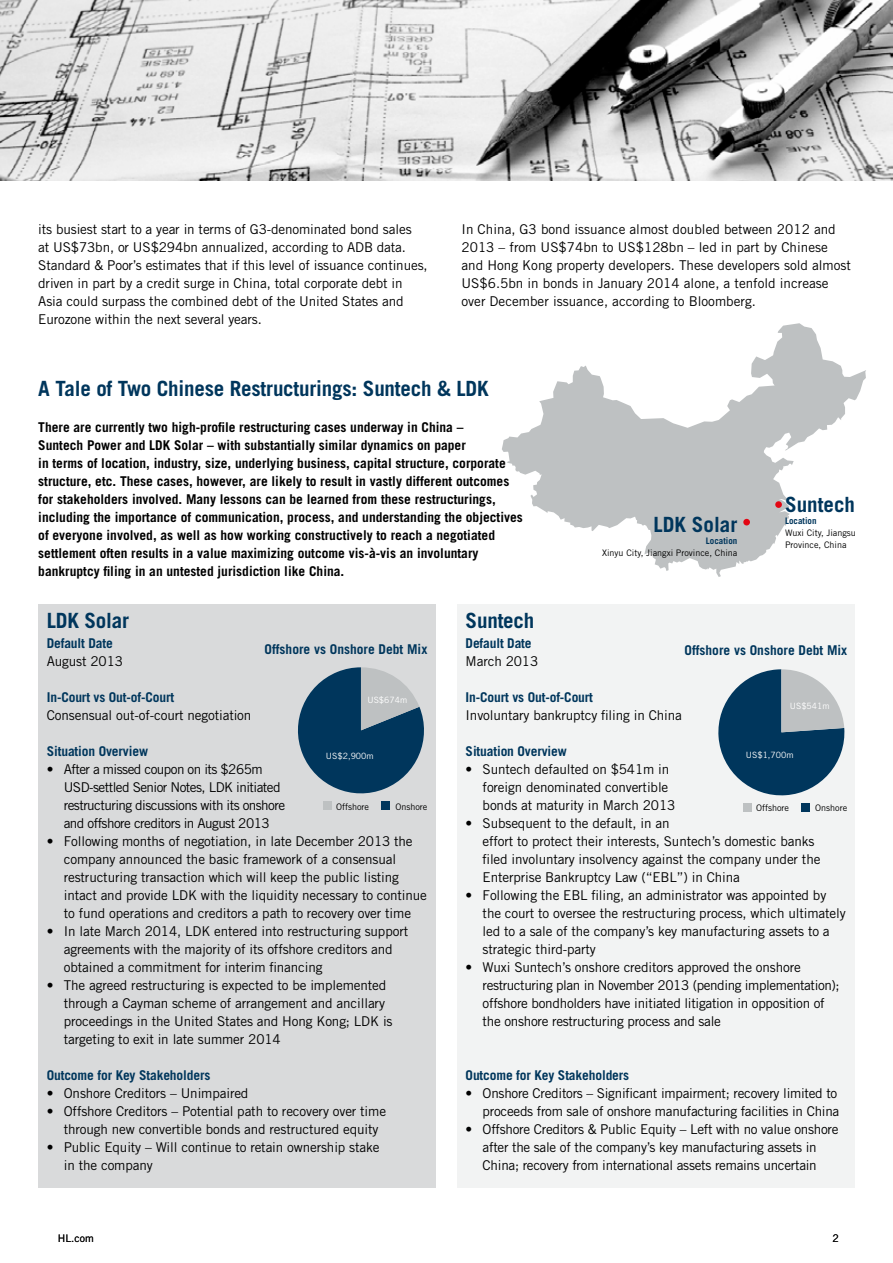
<style>
.page{position:relative;width:893px;height:1263px;background:#fff}
.page>*{position:absolute;margin:0;border:0;box-sizing:border-box;transform-origin:0 0}
.t1{font:700 21px "Trade Gothic LT Std";letter-spacing:-.01em;color:#00365c}
.t2{font:13.5px/18px "Trade Gothic LT Std";letter-spacing:-.01em;color:#000}
.t3{font:700 13.5px/18px "Trade Gothic LT Std";color:#000}
.t4{font:700 13.5px "Trade Gothic LT Std";letter-spacing:-.01em;color:#00365c}
.t5{font:13.5px/18px "Trade Gothic LT Std";letter-spacing:-.04em;color:#000}
.t6{font:10.5px "Trade Gothic LT Std";color:#000}
.t7{font:9px/12px "Trade Gothic LT Std";color:#000}
.t8{font:700 9px "Trade Gothic LT Std";color:#00365c}
.t9{font:8.7px "Trade Gothic LT Std";color:#fff}
</style>
<div class="page">
<img style="left:0;top:0;width:893px;height:180px">
<div style="left:38px;top:605px;width:398px;height:583px;background:#d9dadb"></div>
<div style="left:457px;top:605px;width:398px;height:583px;background:#f2f3f3"></div>
<svg style="left:502px;top:323px;width:364px;height:254px"></svg>
<div style="left:775px;top:501px;width:7px;height:7px;background:#e30613;border-radius:50%"></div>
<div style="left:743px;top:519px;width:7px;height:6px;background:#e30613;border-radius:50%"></div>
<svg style="left:298px;top:667px;width:126px;height:126px"></svg>
<div style="left:323px;top:802px;width:8px;height:8px;background:#bec1c2"></div>
<div style="left:381px;top:802px;width:8px;height:8px;background:#00365c"></div>
<svg style="left:718px;top:669px;width:127px;height:126px"></svg>
<div style="left:743px;top:803px;width:8px;height:8px;background:#bec1c2"></div>
<div style="left:801px;top:803px;width:8px;height:8px;background:#00365c"></div>
<p class="t2" style="left:38px;top:220px;width:391px">its busiest start to a year in terms of G3-denominated bond sales<br>at US$73bn, or US$294bn annualized, according to ADB data.<br>Standard &amp; Poor’s estimates that if this level of issuance continues, driven in part by a credit surge in China, total corporate debt in Asia could surpass the combined debt of the United States and Eurozone within the next several years.</p>
<p class="t2" style="left:461px;top:220px;width:391px">In China, G3 bond issuance almost doubled between 2012 and 2013 – from US$74bn to US$128bn – led in part by Chinese and Hong Kong property developers. These developers sold almost US$6.5bn in bonds in January 2014 alone, a tenfold increase over December issuance, according to Bloomberg.</p>
<h1 class="t1" style="left:38px;top:376px;width:452px">A Tale of Two Chinese Restructurings: Suntech &amp; LDK</h1>
<p class="t3" style="left:38px;top:418px;width:486px">There are currently two high-profile restructuring cases underway in China –<br>Suntech Power and LDK Solar – with substantially similar dynamics on paper<br>in terms of location, industry, size, underlying business, capital structure, corporate structure, etc. These cases, however, are likely to result in vastly different outcomes for stakeholders involved. Many lessons can be learned from these restructurings, including the importance of communication, process, and understanding the objectives of everyone involved, as well as how working constructively to reach a negotiated settlement often results in a value maximizing outcome vis-à-vis an involuntary bankruptcy filing in an untested jurisdiction like China.</p>
<h1 class="t1" style="left:653px;top:512px;width:86px">LDK Solar</h1>
<p class="t8" style="left:706px;top:536px;width:33px">Location</p>
<p class="t7" style="left:602px;top:547px;width:137px">Xinyu City, Jiangxi Province, China</p>
<h1 class="t1" style="left:785px;top:491px;width:72px">Suntech</h1>
<p class="t8" style="left:785px;top:515px;width:33px">Location</p>
<p class="t7" style="left:785px;top:526px;width:72px">Wuxi City, Jiangsu<br>Province, China</p>
<h1 class="t1" style="left:47px;top:608px;width:84px">LDK Solar</h1>
<p class="t4" style="left:47px;top:635px;width:68px">Default Date</p>
<p class="t2" style="left:47px;top:652px;width:78px">August 2013</p>
<p class="t4" style="left:47px;top:689px;width:129px">In-Court vs Out-of-Court</p>
<p class="t2" style="left:47px;top:706px;width:206px">Consensual out-of-court negotiation</p>
<p class="t4" style="left:47px;top:743px;width:103px">Situation Overview</p>
<p class="t5" style="left:64px;top:760px;width:223px;text-indent:-17px">• After a missed coupon on its $265m USD-settled Senior Notes, LDK initiated restructuring discussions with its onshore and offshore creditors in August 2013</p>
<p class="t2" style="left:64px;top:832px;width:365px;text-indent:-17px">• Following months of negotiation, in late December 2013 the company announced the basic framework of a consensual restructuring transaction which will keep the public listing intact and provide LDK with the liquidity necessary to continue to fund operations and creditors a path to recovery over time</p>
<p class="t2" style="left:64px;top:922px;width:346px;text-indent:-17px">• In late March 2014, LDK entered into restructuring support agreements with the majority of its offshore creditors and obtained a commitment for interim financing</p>
<p class="t2" style="left:64px;top:976px;width:330px;text-indent:-17px">• The agreed restructuring is expected to be implemented through a Cayman scheme of arrangement and ancillary proceedings in the United States and Hong Kong; LDK is targeting to exit in late summer 2014</p>
<p class="t4" style="left:47px;top:1067px;width:165px">Outcome for Key Stakeholders</p>
<p class="t2" style="left:47px;top:1084px;width:203px">• Onshore Creditors – Unimpaired</p>
<p class="t2" style="left:64px;top:1102px;width:324px;text-indent:-17px">• Offshore Creditors – Potential path to recovery over time through new convertible bonds and restructured equity</p>
<p class="t2" style="left:64px;top:1138px;width:317px;text-indent:-17px">• Public Equity – Will continue to retain ownership stake in the company</p>
<p class="t4" style="left:265px;top:641px;width:164px">Offshore vs Onshore Debt Mix</p>
<p class="t9" style="left:367px;top:694px;width:41px">US$674m</p>
<p class="t9" style="left:326px;top:751px;width:49px">US$2,900m</p>
<p class="t7" style="left:336px;top:800px;width:34px">Offshore</p>
<p class="t7" style="left:395px;top:800px;width:34px">Onshore</p>
<h1 class="t1" style="left:466px;top:608px;width:70px">Suntech</h1>
<p class="t4" style="left:466px;top:635px;width:68px">Default Date</p>
<p class="t2" style="left:466px;top:652px;width:74px">March 2013</p>
<p class="t4" style="left:466px;top:689px;width:129px">In-Court vs Out-of-Court</p>
<p class="t2" style="left:466px;top:706px;width:218px">Involuntary bankruptcy filing in China</p>
<p class="t4" style="left:466px;top:743px;width:103px">Situation Overview</p>
<p class="t2" style="left:483px;top:760px;width:194px;text-indent:-17px">• Suntech defaulted on $541m in foreign denominated convertible bonds at maturity in March 2013</p>
<p class="t2" style="left:483px;top:814px;width:339px;text-indent:-17px">• Subsequent to the default, in an<br>effort to protect their interests, Suntech’s domestic banks filed involuntary insolvency against the company under the Enterprise Bankruptcy Law (“EBL”) in China</p>
<p class="t2" style="left:483px;top:886px;width:365px;text-indent:-17px">• Following the EBL filing, an administrator was appointed by the court to oversee the restructuring process, which ultimately led to a sale of the company’s key manufacturing assets to a strategic third-party</p>
<p class="t2" style="left:483px;top:958px;width:359px;text-indent:-17px">• Wuxi Suntech’s onshore creditors approved the onshore restructuring plan in November 2013 (pending implementation); offshore bondholders have initiated litigation in opposition of the onshore restructuring process and sale</p>
<p class="t4" style="left:684px;top:642px;width:164px">Offshore vs Onshore Debt Mix</p>
<p class="t9" style="left:790px;top:701px;width:41px">US$541m</p>
<p class="t9" style="left:746px;top:750px;width:49px">US$1,700m</p>
<p class="t7" style="left:756px;top:802px;width:34px">Offshore</p>
<p class="t7" style="left:815px;top:802px;width:34px">Onshore</p>
<p class="t4" style="left:466px;top:1067px;width:165px">Outcome for Key Stakeholders</p>
<p class="t2" style="left:466px;top:1084px;width:375px;text-align:right">• Onshore Creditors – Significant impairment; recovery limited to proceeds from sale of onshore manufacturing facilities in China</p>
<p class="t2" style="left:466px;top:1120px;width:374px;text-align:center">• Offshore Creditors &amp; Public Equity – Left with no value onshore after the sale of the company’s key manufacturing assets in<br>China; recovery from international assets remains uncertain</p>
<p class="t6" style="left:58px;top:1232px;width:37px">HL.com</p>
<p class="t6" style="left:832px;top:1232px;width:8px">2</p>
</div>
